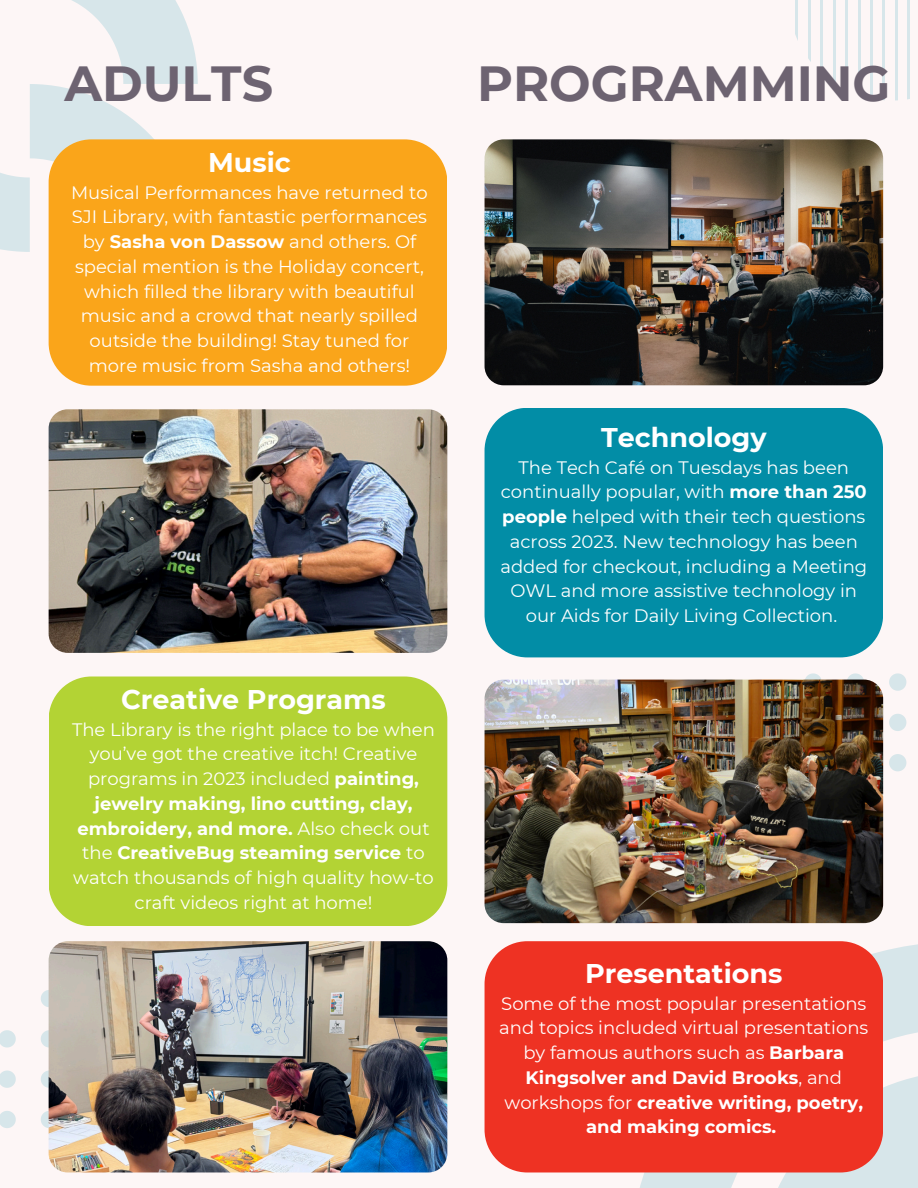
<style>
.page{position:relative;width:918px;height:1188px;background:#fdf6f6}
.page>*{position:absolute;margin:0;border:0;box-sizing:border-box;transform-origin:0 0}
.t1{font:700 49.2px "Montserrat";color:#6d6371}
.t2{font:700 27px "Montserrat";color:#fff}
.t3{font:18px/24.8px "Montserrat";color:#fff;text-align:center}
.s1{font-weight:700}
</style>
<div class="page">
<svg style="left:0;top:0;width:198px;height:252px"></svg>
<svg style="left:30px;top:84px;width:168px;height:168px"></svg>
<svg style="left:628px;top:944px;width:290px;height:244px;fill:#d7e6ea"></svg>
<svg style="left:758px;top:1071px;width:160px;height:117px"></svg>
<hr style="left:796px;top:0;width:2px;height:101px;background:#028da6">
<hr style="left:808px;top:0;width:3px;height:101px;background:#028da6">
<hr style="left:821px;top:0;width:2px;height:101px;background:#028da6">
<hr style="left:833px;top:0;width:2px;height:101px;background:#028da6">
<hr style="left:845px;top:0;width:3px;height:101px;background:#028da6">
<hr style="left:858px;top:0;width:2px;height:101px;background:#028da6">
<hr style="left:870px;top:0;width:3px;height:101px;background:#028da6">
<hr style="left:883px;top:0;width:2px;height:101px;background:#028da6">
<hr style="left:895px;top:0;width:3px;height:101px;background:#028da6">
<hr style="left:908px;top:0;width:2px;height:101px;background:#028da6">
<svg style="left:41px;top:990px;width:8px;height:17px"></svg>
<svg style="left:41px;top:1030px;width:8px;height:18px"></svg>
<svg style="left:41px;top:1071px;width:8px;height:17px"></svg>
<svg style="left:41px;top:1111px;width:8px;height:17px"></svg>
<svg style="left:0;top:1030px;width:16px;height:18px"></svg>
<svg style="left:0;top:1071px;width:16px;height:17px"></svg>
<svg style="left:0;top:1111px;width:16px;height:17px"></svg>
<svg style="left:805px;top:673px;width:17px;height:7px"></svg>
<svg style="left:847px;top:673px;width:17px;height:7px"></svg>
<svg style="left:889px;top:673px;width:17px;height:18px"></svg>
<svg style="left:889px;top:714px;width:17px;height:17px"></svg>
<svg style="left:889px;top:754px;width:17px;height:17px"></svg>
<div style="left:49px;top:139px;width:398px;height:247px;background:#faa51a"></div>
<div style="left:49px;top:677px;width:398px;height:249px;background:#b3d334"></div>
<div style="left:485px;top:941px;width:398px;height:231px;background:#ee3223"></div>
<div style="left:485px;top:408px;width:398px;height:249px;background:#028da6"></div>
<img style="left:485px;top:680px;width:398px;height:243px">
<img style="left:49px;top:409px;width:398px;height:244px">
<img style="left:485px;top:139px;width:398px;height:246px">
<img style="left:49px;top:941px;width:398px;height:231px">
<p class="t1" style="left:64px;top:54px;width:210px">ADULTS</p>
<p class="t1" style="left:477px;top:54px;width:415px">PROGRAMMING</p>
<p class="t2" style="left:208px;top:145px;width:84px">Music</p>
<p class="t3" style="left:71px;top:180px;width:358px">Musical Performances have returned to SJI Library, with fantastic performances by <span class="s1">Sasha von Dassow</span> and others. Of special mention is the Holiday concert, which filled the library with beautiful music and a crowd that nearly spilled outside the building! Stay tuned for more music from Sasha and others!</p>
<h1 class="t2" style="left:121px;top:683px;width:266px">Creative Programs</h1>
<h1 class="t3" style="left:72px;top:717px;width:364px">The Library is the right place to be when you’ve got the creative itch! Creative programs in 2023 included <span class="s1">painting, jewelry making, lino cutting, clay, embroidery, and more.</span> Also check out the <span class="s1">CreativeBug steaming service</span> to watch thousands of high quality how-to craft videos right at home!</h1>
<p class="t2" style="left:601px;top:420px;width:167px">Technology</p>
<p class="t3" style="left:500px;top:455px;width:368px">The Tech Café on Tuesdays has been continually popular, with <span class="s1">more than 250 people</span> helped with their tech questions across 2023. New technology has been added for checkout, including a Meeting OWL and more assistive technology in our Aids for Daily Living Collection.</p>
<p class="t2" style="left:585px;top:956px;width:199px">Presentations</p>
<p class="t3" style="left:499px;top:991px;width:371px">Some of the most popular presentations and topics included virtual presentations by famous authors such as <span class="s1">Barbara Kingsolver and David Brooks</span>, and workshops for <span class="s1">creative writing, poetry, and making comics.</span></p>
</div>
